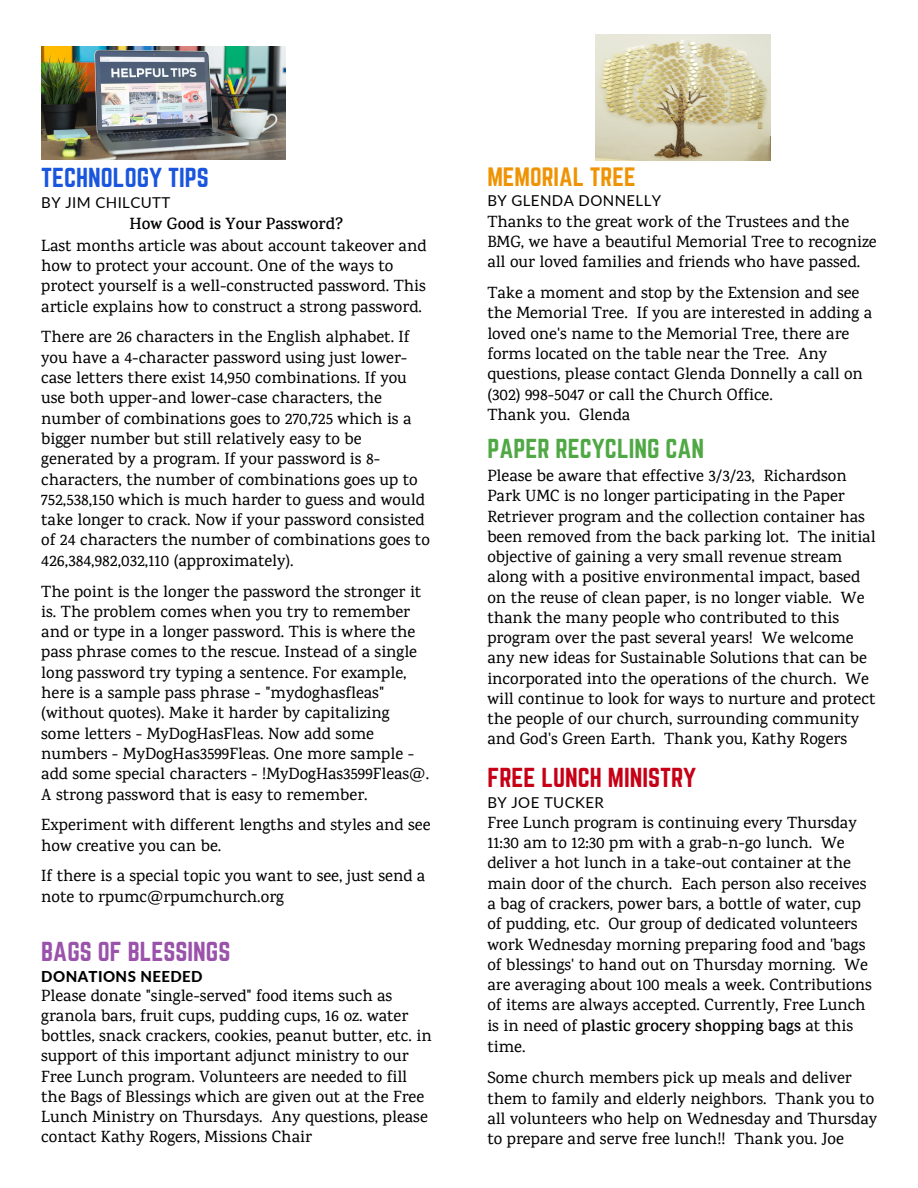
<style>
.page{position:relative;width:918px;height:1188px;background:#fff}
.page>*{position:absolute;margin:0;border:0;box-sizing:border-box;transform-origin:0 0}
.t1{font:24px "Norwester";color:#c60016}
.t2{font:24px "Norwester";color:#50a845}
.t3{font:24px "Norwester";color:#9a52ab}
.t4{font:24px "Norwester";color:#1a56dd}
.t5{font:23.25px "Norwester";color:#ef9305}
.t6{font:500 16.5px/20.2px "Karma";color:#000}
.t7{font:600 16.5px "Karma";color:#000}
.t8{font:15px "Lato";letter-spacing:.03em;color:#000}
.t9{font:800 15px "Lato";letter-spacing:.03em;color:#000}
.s1{font-weight:600}
</style>
<div class="page">
<img style="left:596px;top:35px;width:174px;height:126px">
<img style="left:41px;top:47px;width:244px;height:112px">
<p class="t4" style="left:41px;top:163px;width:169px">TECHNOLOGY TIPS</p>
<p class="t7" style="left:129px;top:214px;width:215px">How Good is Your Password?</p>
<p class="t8" style="left:41px;top:193px;width:131px">BY JIM CHILCUTT</p>
<p class="t6" style="left:41px;top:235px;width:387px">Last months article was about account takeover and how to protect your account. One of the ways to protect yourself is a well-constructed password. This article explains how to construct a strong password.</p>
<p class="t6" style="left:41px;top:327px;width:390px">There are 26 characters in the English alphabet. If you have a 4-character password using just lower&shy;case letters there exist 14,950 combinations. If you use both upper-and lower-case characters, the number of combinations goes to 270,725 which is a bigger number but still relatively easy to be generated by a program. If your password is 8- characters, the number of combinations goes up to 752,538,150 which is much harder to guess and would take longer to crack. Now if your password consisted of 24 characters the number of combinations goes to 426,384,982,032,110 (approximately).</p>
<p class="t6" style="left:41px;top:581px;width:389px">The point is the longer the password the stronger it is. The problem comes when you try to remember and or type in a longer password. This is where the pass phrase comes to the rescue. Instead of a single long password try typing a sentence. For example, here is a sample pass phrase - "mydoghasfleas" (without quotes). Make it harder by capitalizing some letters - MyDogHasFleas. Now add some numbers - MyDogHas3599Fleas. One more sample - add some special characters - !MyDogHas3599Fleas@.<br>A strong password that is easy to remember.</p>
<p class="t6" style="left:41px;top:815px;width:391px">Experiment with different lengths and styles and see how creative you can be.</p>
<p class="t6" style="left:41px;top:866px;width:386px">If there is a special topic you want to see, just send a note to rpumc@rpumchurch.org</p>
<p class="t3" style="left:41px;top:937px;width:191px">BAGS OF BLESSINGS</p>
<p class="t9" style="left:41px;top:967px;width:163px">DONATIONS NEEDED</p>
<p class="t6" style="left:41px;top:985px;width:392px">Please donate "single-served" food items such as granola bars, fruit cups, pudding cups, 16 oz. water bottles, snack crackers, cookies, peanut butter, etc. in support of this important adjunct ministry to our Free Lunch program. Volunteers are needed to fill the Bags of Blessings which are given out at the Free Lunch Ministry on Thursdays. Any questions, please contact Kathy Rogers, Missions Chair</p>
<p class="t5" style="left:487px;top:163px;width:150px">MEMORIAL TREE</p>
<p class="t8" style="left:487px;top:191px;width:175px">BY GLENDA DONNELLY</p>
<p class="t6" style="left:487px;top:211px;width:391px">Thanks to the great work of the Trustees and the<br>BMG, we have a beautiful Memorial Tree to recognize all our loved families and friends who have passed.</p>
<p class="t6" style="left:487px;top:282px;width:386px">Take a moment and stop by the Extension and see the Memorial Tree. If you are interested in adding a loved one's name to the Memorial Tree, there are forms located on the table near the Tree. Any questions, please contact Glenda Donnelly a call on (302) 998-5047 or call the Church Office.</p>
<p class="t6" style="left:487px;top:404px;width:145px">Thank you. Glenda</p>
<p class="t2" style="left:487px;top:434px;width:218px">PAPER RECYCLING CAN</p>
<p class="t6" style="left:487px;top:465px;width:390px">Please be aware that effective 3/3/23, Richardson Park UMC is no longer participating in the Paper Retriever program and the collection container has been removed from the back parking lot. The initial objective of gaining a very small revenue stream along with a positive environmental impact, based on the reuse of clean paper, is no longer viable. We thank the many people who contributed to this program over the past several years! We welcome any new ideas for Sustainable Solutions that can be incorporated into the operations of the church. We will continue to look for ways to nurture and protect the people of our church, surrounding community and God's Green Earth. Thank you, Kathy Rogers</p>
<p class="t1" style="left:487px;top:763px;width:211px">FREE LUNCH MINISTRY</p>
<p class="t8" style="left:487px;top:793px;width:118px">BY JOE TUCKER</p>
<p class="t6" style="left:487px;top:812px;width:386px">Free Lunch program is continuing every Thursday 11:30 am to 12:30 pm with a grab-n-go lunch. We deliver a hot lunch in a take-out container at the main door of the church. Each person also receives a bag of crackers, power bars, a bottle of water, cup of pudding, etc. Our group of dedicated volunteers work Wednesday morning preparing food and 'bags of blessings' to hand out on Thursday morning. We are averaging about 100 meals a week. Contributions of items are always accepted. Currently, Free Lunch is in need of <span class="s1">plastic grocery shopping bags</span> at this time.</p>
<p class="t6" style="left:487px;top:1067px;width:391px">Some church members pick up meals and deliver them to family and elderly neighbors. Thank you to all volunteers who help on Wednesday and Thursday to prepare and serve free lunch!! Thank you. Joe</p>
</div>
